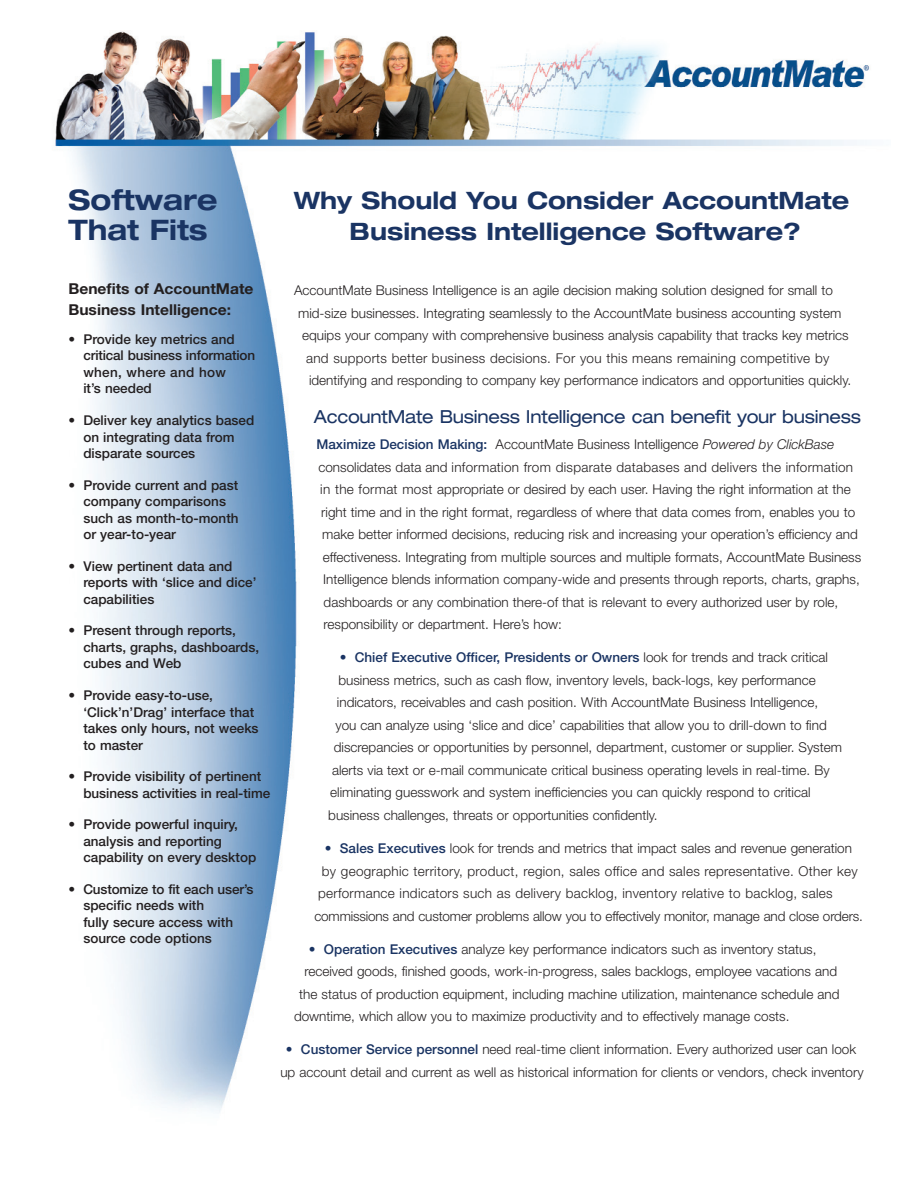
<style>
.page{position:relative;width:918px;height:1188px;background:#fff}
.page>*{position:absolute;margin:0;border:0;box-sizing:border-box;transform-origin:0 0}
.t1{font:700 expanded 28.35px/30.2px "Helvetica Neue";color:#1a3463;scale:.95 1}
.t2{font:700 expanded 24px/31.5px "Helvetica Neue";color:#1a3463;text-align:center;scale:.96 1}
.t3{font:expanded 18px "Helvetica Neue";letter-spacing:-.015em;color:#1a3463;scale:.96 1}
.t4{font:700 15px/21px "Helvetica Neue";color:#231f20;scale:1.04 1}
.t5{font:300 13.5px/22.5px "Helvetica Neue";color:#231f20;text-align:center}
.t6{font:500 13.5px/16.5px "Helvetica Neue";color:#231f20}
.t7{font:300 13.5px "Helvetica Neue";letter-spacing:.02em;color:#231f20}
.t8{font:500 13.5px "Helvetica Neue";color:#1a3463}
.s1{font-weight:300}
.s2{font-weight:500;color:#1a3463}
.s3{font-style:italic}
.s4{font-weight:300;color:#231f20}
.s5{color:#1a3463}
</style>
<div class="page">
<img style="left:55px;top:31px;width:814px;height:1082px">
<h1 class="t1" style="left:69px;top:188px;width:158px">Software<br>That Fits</h1>
<h2 class="t2" style="left:294px;top:187px;width:580px">Why Should You Consider AccountMate<br>Business Intelligence Software?</h2>
<p class="t4" style="left:68px;top:280px;width:180px">Benefits of AccountMate<br>Business Intelligence:</p>
<p class="t6" style="left:83px;top:332px;width:173px;text-indent:-15px"><span class="s1">•</span> Provide key metrics and critical business information when, where and how<br>it’s needed</p>
<p class="t6" style="left:83px;top:413px;width:172px;text-indent:-15px">• Deliver key analytics based on integrating data from disparate sources</p>
<p class="t6" style="left:83px;top:478px;width:157px;text-indent:-15px">• Provide current and past company comparisons such as month-to-month or year-to-year</p>
<p class="t6" style="left:83px;top:559px;width:175px;text-indent:-15px">• View pertinent data and reports with ‘slice and dice’ capabilities</p>
<p class="t6" style="left:83px;top:624px;width:177px;text-indent:-15px">• Present through reports, charts, graphs, dashboards, cubes and Web</p>
<p class="t6" style="left:83px;top:688px;width:177px;text-indent:-15px">• Provide easy-to-use, ‘Click’n’Drag’ interface that takes only hours, not weeks to master</p>
<p class="t6" style="left:83px;top:769px;width:188px;text-indent:-15px">• Provide visibility of pertinent business activities in real-time</p>
<p class="t6" style="left:83px;top:817px;width:174px;text-indent:-15px">• Provide powerful inquiry, analysis and reporting capability on every desktop</p>
<p class="t6" style="left:83px;top:882px;width:172px;text-indent:-15px">• Customize to fit each user’s specific needs with<br>fully secure access with source code options</p>
<p class="t5" style="left:294px;top:281px;width:541px">AccountMate Business Intelligence is an agile decision making solution designed for small to</p>
<p class="t5" style="left:298px;top:303px;width:545px">mid-size businesses. Integrating seamlessly to the AccountMate business accounting system</p>
<p class="t5" style="left:302px;top:326px;width:548px">equips your company with comprehensive business analysis capability that tracks key metrics</p>
<p class="t7" style="left:306px;top:353px;width:525px">and supports better business decisions. For you this means remaining competitive by</p>
<p class="t5" style="left:309px;top:371px;width:544px">identifying and responding to company key performance indicators and opportunities quickly.</p>
<h3 class="t3" style="left:314px;top:409px;width:571px">AccountMate Business Intelligence can benefit your business</h3>
<p class="t5" style="left:316px;top:434px;width:519px"><span class="s2">Maximize Decision Making:</span> AccountMate Business Intelligence <span class="s3">Powered by ClickBase</span></p>
<p class="t7" style="left:318px;top:462px;width:536px">consolidates data and information from disparate databases and delivers the information</p>
<p class="t5" style="left:320px;top:479px;width:532px">in the format most appropriate or desired by each user. Having the right information at the</p>
<p class="t5" style="left:321px;top:502px;width:535px">right time and in the right format, regardless of where that data comes from, enables you to</p>
<p class="t5" style="left:322px;top:524px;width:537px">make better informed decisions, reducing risk and increasing your operation’s efficiency and</p>
<p class="t5" style="left:323px;top:547px;width:540px">effectiveness. Integrating from multiple sources and multiple formats, AccountMate Business</p>
<p class="t5" style="left:323px;top:569px;width:538px">Intelligence blends information company-wide and presents through reports, charts, graphs,</p>
<p class="t5" style="left:324px;top:592px;width:516px">dashboards or any combination there-of that is relevant to every authorized user by role,</p>
<p class="t5" style="left:324px;top:614px;width:240px">responsibility or department. Here’s how:</p>
<p class="t8" style="left:340px;top:653px;width:490px"><span class="s1">•</span> Chief Executive Officer, Presidents or Owners <span class="s4">look for trends and track critical</span></p>
<p class="t5" style="left:338px;top:670px;width:479px">business metrics, such as cash flow, inventory levels, back-logs, key performance</p>
<p class="t5" style="left:337px;top:693px;width:483px">indicators, receivables and cash position. With AccountMate Business Intelligence,</p>
<p class="t5" style="left:335px;top:715px;width:493px">you can analyze using ‘slice and dice’ capabilities that allow you to drill-down to find</p>
<p class="t5" style="left:334px;top:738px;width:510px">discrepancies or opportunities by personnel, department, customer or supplier. System</p>
<p class="t5" style="left:332px;top:760px;width:499px">alerts via text or e-mail communicate critical business operating levels in real-time. By</p>
<p class="t5" style="left:330px;top:783px;width:482px">eliminating guesswork and system inefficiencies you can quickly respond to critical</p>
<p class="t5" style="left:328px;top:805px;width:331px">business challenges, threats or opportunities confidently.</p>
<p class="t5" style="left:325px;top:838px;width:529px"><span class="s5">•</span> <span class="s2">Sales Executives</span> look for trends and metrics that impact sales and revenue generation</p>
<p class="t7" style="left:322px;top:866px;width:537px">by geographic territory, product, region, sales office and sales representative. Other key</p>
<p class="t7" style="left:318px;top:888px;width:516px">performance indicators such as delivery backlog, inventory relative to backlog, sales</p>
<p class="t5" style="left:314px;top:906px;width:550px">commissions and customer problems allow you to effectively monitor, manage and close orders.</p>
<p class="t5" style="left:309px;top:939px;width:509px"><span class="s5">•</span> <span class="s2">Operation Executives</span> analyze key performance indicators such as inventory status,</p>
<p class="t5" style="left:304px;top:961px;width:534px">received goods, finished goods, work-in-progress, sales backlogs, employee vacations and</p>
<p class="t5" style="left:299px;top:984px;width:542px">the status of production equipment, including machine utilization, maintenance schedule and</p>
<p class="t5" style="left:294px;top:1006px;width:497px">downtime, which allow you to maximize productivity and to effectively manage costs.</p>
<p class="t5" style="left:280px;top:1040px;width:585px"><span class="s5">•</span> <span class="s2">Customer Service personnel</span> need real-time client information. Every authorized user can look up account detail and current as well as historical information for clients or vendors, check inventory</p>
</div>
